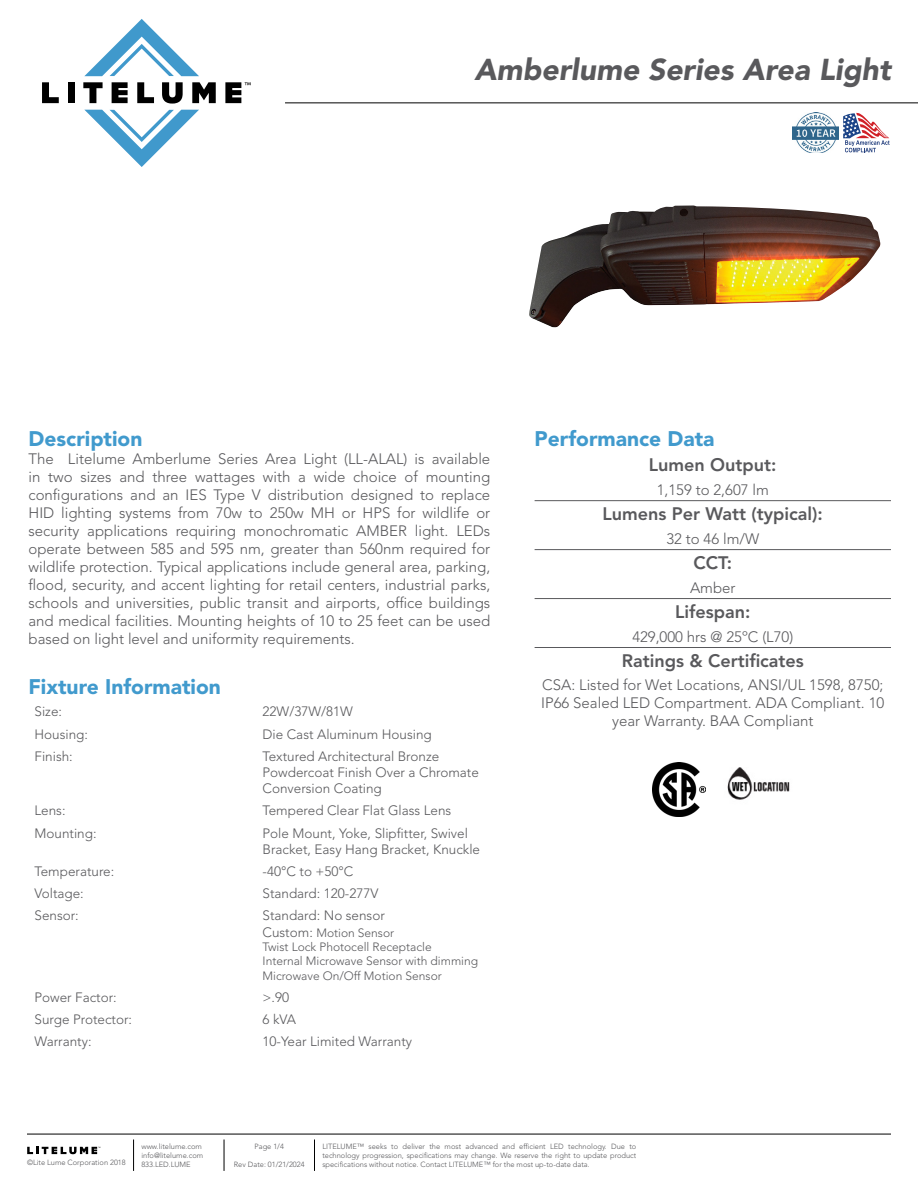
<style>
.page{position:relative;width:918px;height:1188px;background:#fff}
.page>*{position:absolute;margin:0;border:0;box-sizing:border-box;transform-origin:0 0}
.t1{font:italic 900 30px "Avenir LT Std";color:#59595c}
.t2{font:900 21px "Avenir LT Std";color:#419acd}
.t3{font:800 18px "Avenir LT Std";color:#59595c}
.t4{font:300 15px/18px "Avenir LT Std";color:#59595c;text-align:justify}
.t5{font:300 13.5px/16.2px "Avenir LT Std";color:#59595c}
.t6{font:300 12px/14.4px "Avenir LT Std";color:#59595c}
.t7{font:300 7.5px/9px "Avenir LT Std";color:#59595c;text-align:justify}
.s1{font-size:13.5px}
</style>
<div class="page">
<hr style="left:27px;top:1134px;width:864px;height:1px;background:#000">
<hr style="left:285px;top:103px;width:633px;height:1px;background:#000">
<hr style="left:133px;top:1140px;width:1px;height:31px;background:#000">
<hr style="left:224px;top:1140px;width:1px;height:31px;background:#000">
<hr style="left:314px;top:1140px;width:1px;height:31px;background:#000">
<svg style="left:27px;top:1147px;width:73px;height:7px"></svg>
<svg style="left:42px;top:82px;width:17px;height:21px"></svg>
<div style="left:68px;top:82px;width:7px;height:21px;background:#000"></div>
<svg style="left:83px;top:82px;width:20px;height:21px"></svg>
<svg style="left:112px;top:82px;width:16px;height:21px"></svg>
<svg style="left:137px;top:82px;width:17px;height:21px"></svg>
<svg style="left:162px;top:82px;width:21px;height:22px"></svg>
<svg style="left:192px;top:82px;width:24px;height:21px"></svg>
<svg style="left:84px;top:19px;width:115px;height:57px"></svg>
<svg style="left:85px;top:110px;width:114px;height:57px"></svg>
<svg style="left:225px;top:82px;width:26px;height:21px"></svg>
<hr style="left:535px;top:500px;width:356px;height:1px;background:#59595c">
<hr style="left:535px;top:549px;width:356px;height:1px;background:#59595c">
<hr style="left:535px;top:598px;width:356px;height:1px;background:#59595c">
<hr style="left:535px;top:647px;width:356px;height:1px;background:#59595c">
<img style="left:727px;top:767px;width:63px;height:33px">
<img style="left:793px;top:112px;width:45px;height:41px">
<svg style="left:843px;top:113px;width:47px;height:39px"></svg>
<img style="left:652px;top:763px;width:54px;height:53px">
<img style="left:529px;top:206px;width:352px;height:122px">
<h1 class="t1" style="left:474px;top:51px;width:418px">Amberlume Series Area Light</h1>
<h2 class="t2" style="left:29px;top:426px;width:115px">Description</h2>
<p class="t4" style="left:29px;top:450px;width:463px">The Litelume Amberlume Series Area Light (LL-ALAL) is available in two sizes and three wattages with a wide choice of mounting configurations and an IES Type V distribution designed to replace HID lighting systems from 70w to 250w MH or HPS for wildlife or security applications requiring monochromatic AMBER light. LEDs operate between 585 and 595 nm, greater than 560nm required for wildlife protection. Typical applications include general area, parking, flood, security, and accent lighting for retail centers, industrial parks, schools and universities, public transit and airports, office buildings and medical facilities. Mounting heights of 10 to 25 feet can be used based on light level and uniformity requirements.</p>
<h2 class="t2" style="left:29px;top:674px;width:194px">Fixture Information</h2>
<p class="t5" style="left:35px;top:704px;width:29px">Size:</p>
<p class="t5" style="left:263px;top:704px;width:92px">22W/37W/81W</p>
<p class="t5" style="left:35px;top:726px;width:55px">Housing:</p>
<p class="t5" style="left:263px;top:726px;width:171px">Die Cast Aluminum Housing</p>
<p class="t5" style="left:35px;top:748px;width:40px">Finish:</p>
<p class="t5" style="left:263px;top:748px;width:218px">Textured Architectural Bronze<br>Powdercoat Finish Over a Chromate<br>Conversion Coating</p>
<p class="t5" style="left:35px;top:803px;width:33px">Lens:</p>
<p class="t5" style="left:263px;top:803px;width:190px">Tempered Clear Flat Glass Lens</p>
<p class="t5" style="left:35px;top:825px;width:64px">Mounting:</p>
<p class="t5" style="left:263px;top:825px;width:219px">Pole Mount, Yoke, Slipfitter, Swivel<br>Bracket, Easy Hang Bracket, Knuckle</p>
<p class="t5" style="left:35px;top:863px;width:81px">Temperature:</p>
<p class="t5" style="left:263px;top:863px;width:92px">-40°C to +50°C</p>
<p class="t5" style="left:35px;top:885px;width:51px">Voltage:</p>
<p class="t5" style="left:263px;top:885px;width:117px">Standard: 120-277V</p>
<p class="t5" style="left:35px;top:908px;width:46px">Sensor:</p>
<p class="t5" style="left:263px;top:908px;width:124px">Standard: No sensor</p>
<p class="t6" style="left:263px;top:925px;width:217px"><span class="s1">Custom:</span> Motion Sensor<br>Twist Lock Photocell Receptacle<br>Internal Microwave Sensor with dimming<br>Microwave On/Off Motion Sensor</p>
<p class="t5" style="left:35px;top:989px;width:84px">Power Factor:</p>
<p class="t5" style="left:263px;top:989px;width:28px">&gt;.90</p>
<p class="t5" style="left:35px;top:1011px;width:99px">Surge Protector:</p>
<p class="t5" style="left:263px;top:1011px;width:35px">6 kVA</p>
<p class="t5" style="left:35px;top:1034px;width:59px">Warranty:</p>
<p class="t5" style="left:263px;top:1034px;width:151px">10-Year Limited Warranty</p>
<h2 class="t2" style="left:535px;top:426px;width:181px">Performance Data</h2>
<p class="t3" style="left:649px;top:454px;width:129px">Lumen Output:</p>
<p class="t4" style="left:657px;top:481px;width:114px">1,159 to 2,607 lm</p>
<p class="t3" style="left:603px;top:503px;width:222px">Lumens Per Watt (typical):</p>
<p class="t4" style="left:666px;top:529px;width:94px">32 to 46 lm/W</p>
<p class="t3" style="left:693px;top:552px;width:40px">CCT:</p>
<p class="t4" style="left:690px;top:578px;width:47px">Amber</p>
<p class="t3" style="left:675px;top:601px;width:77px">Lifespan:</p>
<p class="t4" style="left:632px;top:627px;width:162px">429,000 hrs @ 25ºC (L70)</p>
<p class="t3" style="left:622px;top:650px;width:184px">Ratings &amp; Certificates</p>
<p class="t4" style="left:541px;top:676px;width:345px;text-align:center">CSA: Listed for Wet Locations, ANSI/UL 1598, 8750;<br>IP66 Sealed LED Compartment. ADA Compliant. 10 year Warranty. BAA Compliant</p>
<p class="t7" style="left:141px;top:1142px;width:63px;text-align:left">www.litelume.com info@litelume.com<br>833.LED.LUME</p>
<p class="t7" style="left:255px;top:1142px;width:31px">Page 1/4</p>
<p class="t7" style="left:27px;top:1158px;width:100px">©Lite Lume Corporation 2018</p>
<p class="t7" style="left:234px;top:1160px;width:72px">Rev Date: 01/21/2024</p>
<p class="t7" style="left:322px;top:1142px;width:316px">LITELUME™ seeks to deliver the most advanced and efficient LED technology. Due to technology progression, specifications may change. We reserve the right to update product specifications without notice. Contact LITELUME™ for the most up-to-date data.</p>
</div>
